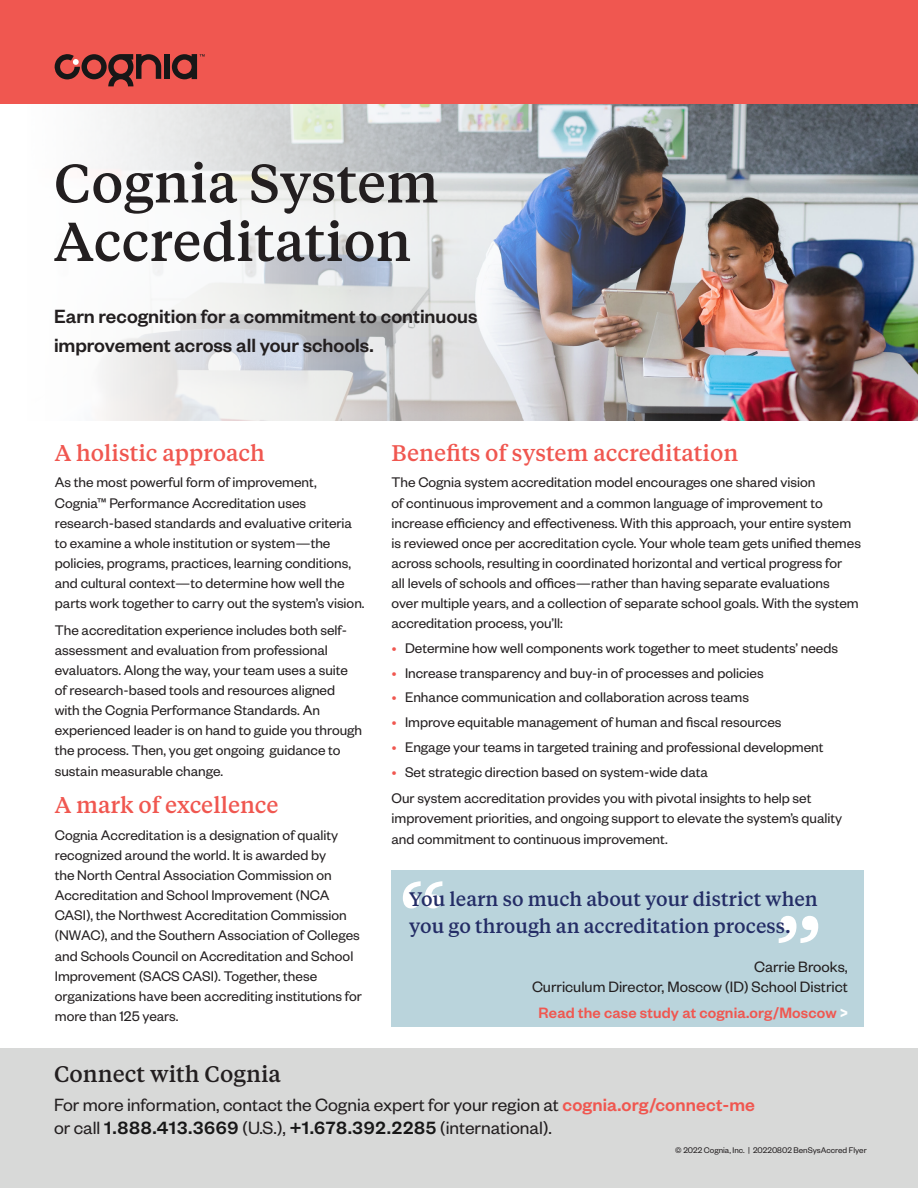
<style>
.page{position:relative;width:918px;height:1188px;background:#fff}
.page>*{position:absolute;margin:0;border:0;box-sizing:border-box;transform-origin:0 0}
.Title_1-_Tiempos_Med{font:500 54px/58.5px "Tiempos Text";color:#231f20}
.Tiempos_18med{font:500 22.5px "Tiempos Text";color:#f05750}
.Tiempos_18med-2{font:500 22.5px "Tiempos Text";color:#231f20}
.INtro_2{font:500 21px/28.5px "Founders Grotesk";color:#231f20}
.FG_Into{font:19.5px/22.5px "Founders Grotesk";color:#231f20}
.blue_quote{font:500 19.5px/27px "Tiempos Text";color:#242d66}
.red_attribution{font:16.5px/19.5px "Founders Grotesk";color:#231f20;text-align:right}
.red_attribution-2{font:500 16.5px "Founders Grotesk";letter-spacing:.01em;color:#f05750}
.Founders_Grotesk_Bod{font:15.3px/20.1px "Founders Grotesk";color:#231f20}
.copyright_text{font:9px "Founders Grotesk";color:#231f20}
.s1{font-family:"Founders Grotesk Text";color:#f05750}
.s2{font-weight:600;color:#fff}
.s3{font-weight:500;color:#f05750}
.s4{font-family:"Founders Grotesk Text";font-weight:500;color:#171717}
</style>
<div class="page">
<img style="left:95px;top:104px;width:823px;height:317px">
<div style="left:0;top:0;width:918px;height:104px;background:#f05750"></div>
<div style="left:164px;top:54px;width:5px;height:25px;background:#171717"></div>
<svg style="left:55px;top:54px;width:106px;height:32px"></svg>
<svg style="left:172px;top:54px;width:33px;height:25px"></svg>
<div style="left:0;top:1048px;width:918px;height:140px;background:#d8d9d8"></div>
<div style="left:392px;top:870px;width:472px;height:165px;background:#bad4dc"></div>
<svg style="left:403px;top:881px;width:39px;height:28px"></svg>
<svg style="left:779px;top:916px;width:39px;height:27px"></svg>
<div style="left:0;top:1028px;width:918px;height:20px;background:#fff"></div>
<p class="Title_1-_Tiempos_Med" style="left:54px;top:152px;width:386px">Cognia System<br>Accreditation</p>
<p class="INtro_2" style="left:54px;top:301px;width:425px">Earn recognition for a commitment to continuous improvement across all your schools.</p>
<p class="Tiempos_18med" style="left:55px;top:437px;width:212px">A holistic approach</p>
<p class="Founders_Grotesk_Bod" style="left:55px;top:472px;width:311px">As the most powerful form of improvement, Cognia™ Performance Accreditation uses research-based standards and evaluative criteria to examine a whole institution or system—the policies, programs, practices, learning conditions, and cultural context—to determine how well the parts work together to carry out the system’s vision.</p>
<p class="Founders_Grotesk_Bod" style="left:55px;top:619px;width:309px">The accreditation experience includes both self&shy;assessment and evaluation from professional evaluators. Along the way, your team uses a suite of research-based tools and resources aligned with the Cognia Performance Standards. An experienced leader is on hand to guide you through the process. Then, you get ongoing guidance to sustain measurable change.</p>
<p class="Tiempos_18med" style="left:55px;top:790px;width:225px">A mark of excellence</p>
<p class="Founders_Grotesk_Bod" style="left:55px;top:824px;width:309px">Cognia Accreditation is a designation of quality recognized around the world. It is awarded by<br>the North Central Association Commission on Accreditation and School Improvement (NCA CASI), the Northwest Accreditation Commission (NWAC), and the Southern Association of Colleges and Schools Council on Accreditation and School Improvement (SACS CASI). Together, these organizations have been accrediting institutions for more than 125 years.</p>
<p class="Tiempos_18med" style="left:392px;top:437px;width:348px">Benefits of system accreditation</p>
<p class="Founders_Grotesk_Bod" style="left:392px;top:472px;width:471px">The Cognia system accreditation model encourages one shared vision<br>of continuous improvement and a common language of improvement to increase efficiency and effectiveness. With this approach, your entire system is reviewed once per accreditation cycle. Your whole team gets unified themes across schools, resulting in coordinated horizontal and vertical progress for<br>all levels of schools and offices—rather than having separate evaluations<br>over multiple years, and a collection of separate school goals. With the system accreditation process, you’ll:</p>
<p class="Founders_Grotesk_Bod" style="left:392px;top:637px;width:448px"><span class="s1">•</span> Determine how well components work together to meet students’ needs</p>
<p class="Founders_Grotesk_Bod" style="left:392px;top:662px;width:374px"><span class="s1">•</span> Increase transparency and buy-in of processes and policies</p>
<p class="Founders_Grotesk_Bod" style="left:392px;top:687px;width:359px"><span class="s1">•</span> Enhance communication and collaboration across teams</p>
<p class="Founders_Grotesk_Bod" style="left:392px;top:711px;width:392px"><span class="s1">•</span> Improve equitable management of human and fiscal resources</p>
<p class="Founders_Grotesk_Bod" style="left:392px;top:736px;width:434px"><span class="s1">•</span> Engage your teams in targeted training and professional development</p>
<p class="Founders_Grotesk_Bod" style="left:392px;top:761px;width:318px"><span class="s1">•</span> Set strategic direction based on system-wide data</p>
<p class="Founders_Grotesk_Bod" style="left:392px;top:788px;width:452px">Our system accreditation provides you with pivotal insights to help set improvement priorities, and ongoing support to elevate the system’s quality and commitment to continuous improvement.</p>
<p class="blue_quote" style="left:409px;top:884px;width:410px">You learn so much about your district when you go through an accreditation process.</p>
<p class="red_attribution" style="left:532px;top:956px;width:317px">Carrie Brooks,<br>Curriculum Director, Moscow (ID) School District</p>
<p class="red_attribution-2" style="left:539px;top:1002px;width:311px">Read the case study at cognia.org/Moscow <span class="s2">&gt;</span></p>
<p class="Tiempos_18med-2" style="left:54px;top:1059px;width:228px">Connect with Cognia</p>
<p class="FG_Into" style="left:54px;top:1093px;width:703px">For more information, contact the Cognia expert for your region at <span class="s3">cognia.org/connect-me </span>or call <span class="s4">1.888.413.3669</span> (U.S.), <span class="s4">+1.678.392.2285</span> (international).</p>
<p class="copyright_text" style="left:675px;top:1144px;width:193px">© 2022 Cognia, Inc. | 20220802 BenSysAccred Flyer</p>
</div>
